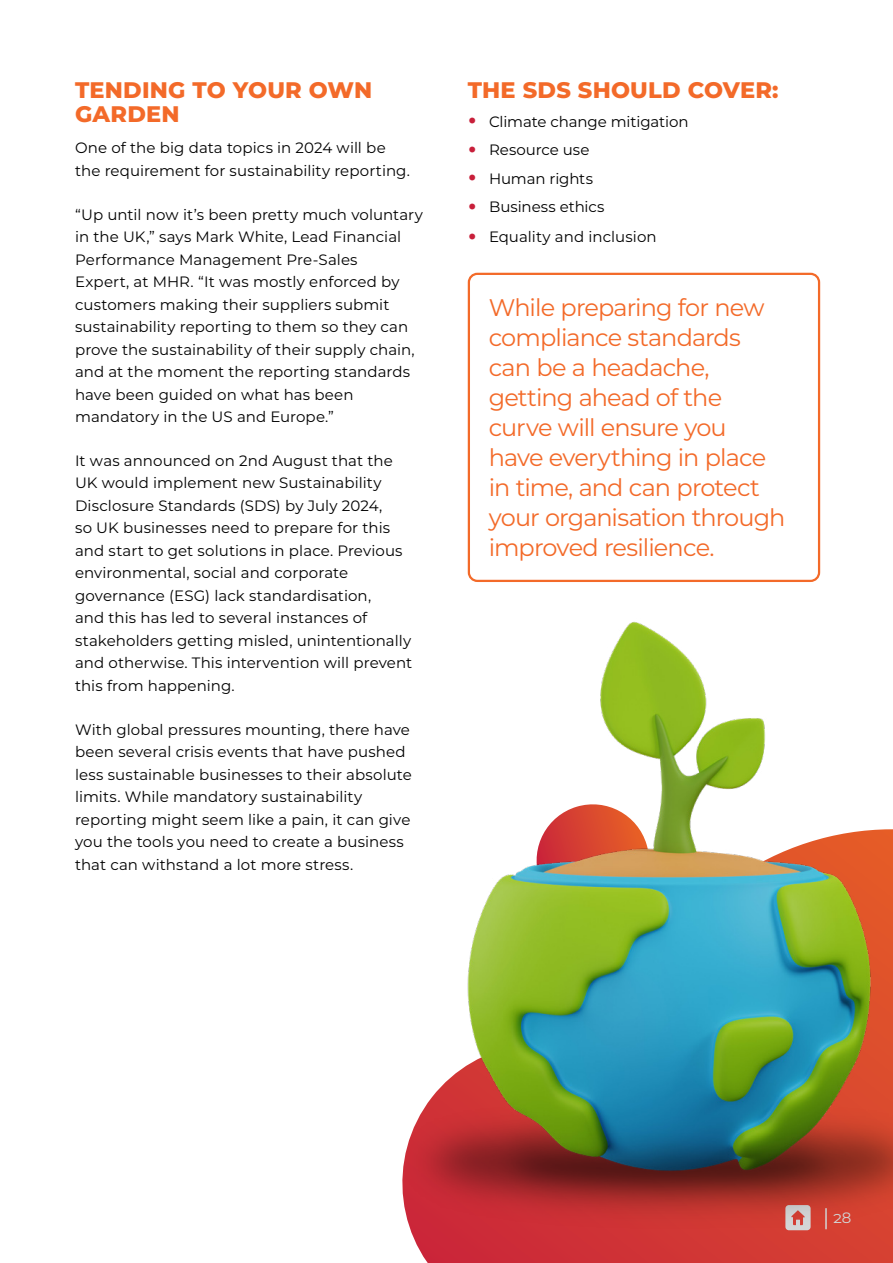
<style>
.page{position:relative;width:893px;height:1263px;background:#fff}
.page>*{position:absolute;margin:0;border:0;box-sizing:border-box;transform-origin:0 0}
.t1{font:24px/30px "Montserrat";letter-spacing:-.035em;color:#f36a29}
.t2{font:800 22.5px/24px "Montserrat";letter-spacing:.01em;color:#f36a29}
.t3{font:15px/22.5px "Montserrat";letter-spacing:.005em;color:#000}
.t4{font:15px "Montserrat";color:#d4d6d6}
.s1{font-weight:600;font-size:27px;color:#c81f3a}
</style>
<div class="page">
<img style="left:402px;top:621px;width:491px;height:633px">
<div style="left:468px;top:273px;width:352px;height:309px;border:2px solid #f36a29;border-radius:9px"></div>
<h2 class="t2" style="left:75px;top:77px;width:299px">TENDING TO YOUR OWN<br>GARDEN</h2>
<p class="t3" style="left:75px;top:136px;width:336px">One of the big data topics in 2024 will be the requirement for sustainability reporting.</p>
<p class="t3" style="left:75px;top:202px;width:349px">“Up until now it’s been pretty much voluntary in the UK,” says Mark White, Lead Financial Performance Management Pre-Sales<br>Expert, at MHR. “It was mostly enforced by customers making their suppliers submit sustainability reporting to them so they can prove the sustainability of their supply chain, and at the moment the reporting standards have been guided on what has been mandatory in the US and Europe.”</p>
<p class="t3" style="left:75px;top:449px;width:339px">It was announced on 2nd August that the UK would implement new Sustainability Disclosure Standards (SDS) by July 2024,<br>so UK businesses need to prepare for this and start to get solutions in place. Previous environmental, social and corporate governance (ESG) lack standardisation,<br>and this has led to several instances of stakeholders getting misled, unintentionally and otherwise. This intervention will prevent this from happening.</p>
<p class="t3" style="left:75px;top:717px;width:338px">With global pressures mounting, there have been several crisis events that have pushed less sustainable businesses to their absolute limits. While mandatory sustainability reporting might seem like a pain, it can give you the tools you need to create a business that can withstand a lot more stress.</p>
<h2 class="t2" style="left:468px;top:77px;width:312px">THE SDS SHOULD COVER:</h2>
<p class="t3" style="left:468px;top:110px;width:222px"><span class="s1">•</span> Climate change mitigation</p>
<p class="t3" style="left:468px;top:138px;width:123px"><span class="s1">•</span> Resource use</p>
<p class="t3" style="left:468px;top:167px;width:127px"><span class="s1">•</span> Human rights</p>
<p class="t3" style="left:468px;top:195px;width:138px"><span class="s1">•</span> Business ethics</p>
<p class="t3" style="left:468px;top:225px;width:190px"><span class="s1">•</span> Equality and inclusion</p>
<h1 class="t1" style="left:489px;top:291px;width:298px">While preparing for new compliance standards can be a headache, getting ahead of the curve will ensure you have everything in place in time, and can protect your organisation through improved resilience.</h1>
<p class="t4" style="left:833px;top:1207px;width:20px">28</p>
</div>
